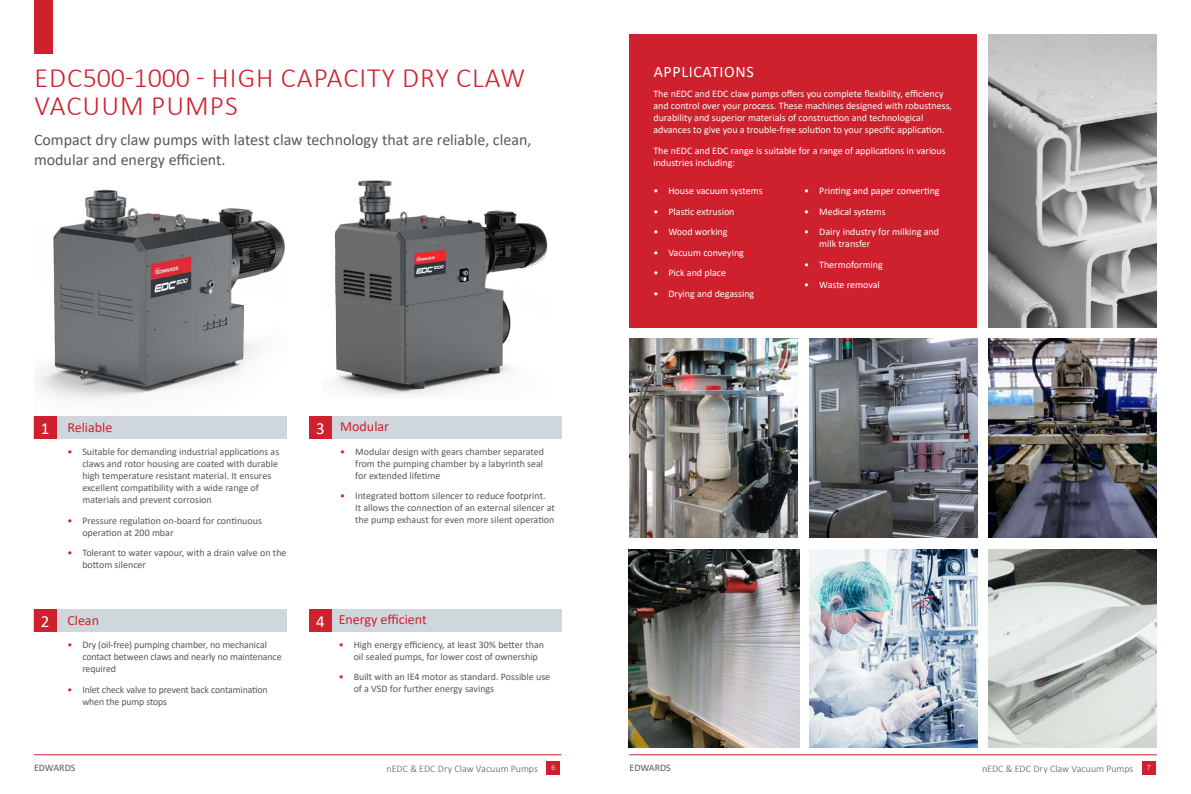
<style>
.page{position:relative;width:1191px;height:794px;background:#fff}
.page>*{position:absolute;margin:0;border:0;box-sizing:border-box;transform-origin:0 0}
.t1{font:300 28px/28px "Calibri";letter-spacing:.035em;color:#cf202e}
.t2{font:17px "Calibri";color:#fff}
.t3{font:16px/19.2px "Calibri";color:#58595b}
.t4{font:16px "Calibri";letter-spacing:.04em;color:#fff}
.t5{font:14px "Calibri";color:#cf202e}
.t6{font:10px/12px "Calibri";color:#58595b}
.t7{font:10px/12px "Calibri";color:#fff}
.t8{font:300 10px "Calibri";letter-spacing:-.005em;color:#58595b}
.t9{font:300 8px "Calibri";color:#fff}
.s1{color:#cf202e}
</style>
<div class="page">
<img style="left:37px;top:189px;width:248px;height:211px">
<img style="left:334px;top:180px;width:214px;height:216px">
<img style="left:629px;top:339px;width:168px;height:199px">
<img style="left:988px;top:34px;width:169px;height:293px">
<img style="left:988px;top:339px;width:169px;height:199px">
<img style="left:809px;top:339px;width:168px;height:199px">
<img style="left:809px;top:549px;width:168px;height:199px">
<img style="left:628px;top:549px;width:171px;height:199px">
<img style="left:988px;top:549px;width:169px;height:199px">
<div style="left:629px;top:34px;width:348px;height:293px;background:#cf202e"></div>
<div style="left:34px;top:0;width:19px;height:54px;background:#cf202e"></div>
<div style="left:309px;top:416px;width:252px;height:23px;background:#cfd7dc"></div>
<div style="left:309px;top:416px;width:23px;height:23px;background:#cf202e"></div>
<div style="left:309px;top:609px;width:252px;height:23px;background:#cfd7dc"></div>
<div style="left:309px;top:609px;width:23px;height:23px;background:#cf202e"></div>
<div style="left:34px;top:416px;width:253px;height:23px;background:#cfd7dc"></div>
<div style="left:34px;top:416px;width:23px;height:23px;background:#cf202e"></div>
<div style="left:34px;top:609px;width:253px;height:23px;background:#cfd7dc"></div>
<div style="left:34px;top:609px;width:23px;height:23px;background:#cf202e"></div>
<hr style="left:34px;top:754px;width:527px;height:1px;background:#cf202e">
<hr style="left:629px;top:754px;width:528px;height:1px;background:#cf202e">
<div style="left:546px;top:761px;width:14px;height:14px;background:#cf202e"></div>
<div style="left:1142px;top:761px;width:13px;height:14px;background:#cf202e"></div>
<h1 class="t1" style="left:35px;top:63px;width:492px">EDC500-1000 - HIGH CAPACITY DRY CLAW<br>VACUUM PUMPS</h1>
<h3 class="t3" style="left:34px;top:130px;width:499px">Compact dry claw pumps with latest claw technology that are reliable, clean, modular and energy efficient.</h3>
<h2 class="t2" style="left:41px;top:416px;width:10px">1</h2>
<h2 class="t2" style="left:41px;top:609px;width:10px">2</h2>
<h3 class="t5" style="left:67px;top:418px;width:46px">Reliable</h3>
<p class="t6" style="left:82px;top:446px;width:198px;text-indent:-15px"><span class="s1">•</span> Suitable for demanding industrial applications as claws and rotor housing are coated with durable high temperature resistant material. It ensures excellent compatibility with a wide range of materials and prevent corrosion</p>
<p class="t6" style="left:82px;top:514px;width:181px;text-indent:-15px"><span class="s1">•</span> Pressure regulation on-board for continuous operation at 200 mbar</p>
<p class="t6" style="left:82px;top:547px;width:206px;text-indent:-15px"><span class="s1">•</span> Tolerant to water vapour, with a drain valve on the bottom silencer</p>
<h3 class="t5" style="left:67px;top:610px;width:33px">Clean</h3>
<p class="t6" style="left:82px;top:638px;width:201px;text-indent:-15px"><span class="s1">•</span> Dry (oil-free) pumping chamber, no mechanical contact between claws and nearly no maintenance required</p>
<p class="t6" style="left:82px;top:683px;width:187px;text-indent:-15px"><span class="s1">•</span> Inlet check valve to prevent back contamination when the pump stops</p>
<h2 class="t2" style="left:316px;top:416px;width:10px">3</h2>
<h3 class="t5" style="left:340px;top:417px;width:50px">Modular</h3>
<p class="t6" style="left:355px;top:445px;width:190px;text-align:justify;text-indent:-15px"><span class="s1">•</span> Modular design with gears chamber separated from the pumping chamber by a labyrinth seal for extended lifetime</p>
<p class="t6" style="left:355px;top:490px;width:201px;text-indent:-15px"><span class="s1">•</span> Integrated bottom silencer to reduce footprint.<br>It allows the connection of an external silencer at the pump exhaust for even more silent operation</p>
<h2 class="t2" style="left:316px;top:609px;width:10px">4</h2>
<h3 class="t5" style="left:339px;top:610px;width:90px">Energy efficient</h3>
<p class="t6" style="left:354px;top:638px;width:192px;text-indent:-15px"><span class="s1">•</span> High energy efficiency, at least 30% better than oil sealed pumps, for lower cost of ownership</p>
<p class="t6" style="left:354px;top:671px;width:198px;text-indent:-15px"><span class="s1">•</span> Built with an IE4 motor as standard. Possible use of a VSD for further energy savings</p>
<h3 class="t4" style="left:653px;top:60px;width:102px">APPLICATIONS</h3>
<p class="t7" style="left:653px;top:88px;width:300px">The nEDC and EDC claw pumps offers you complete flexibility, efficiency and control over your process. These machines designed with robustness, durability and superior materials of construction and technological advances to give you a trouble-free solution to your specific application.</p>
<p class="t7" style="left:653px;top:144px;width:294px">The nEDC and EDC range is suitable for a range of applications in various industries including:</p>
<p class="t7" style="left:653px;top:185px;width:111px">• House vacuum systems</p>
<p class="t7" style="left:653px;top:205px;width:83px">• Plastic extrusion</p>
<p class="t7" style="left:653px;top:226px;width:76px">• Wood working</p>
<p class="t7" style="left:653px;top:246px;width:92px">• Vacuum conveying</p>
<p class="t7" style="left:653px;top:267px;width:74px">• Pick and place</p>
<p class="t7" style="left:653px;top:287px;width:102px">• Drying and degassing</p>
<p class="t7" style="left:804px;top:184px;width:137px">• Printing and paper converting</p>
<p class="t7" style="left:804px;top:205px;width:83px">• Medical systems</p>
<p class="t7" style="left:819px;top:225px;width:121px;text-indent:-15px">• Dairy industry for milking and milk transfer</p>
<p class="t7" style="left:804px;top:258px;width:80px">• Thermoforming</p>
<p class="t7" style="left:804px;top:278px;width:77px">• Waste removal</p>
<p class="t6" style="left:34px;top:761px;width:43px">EDWARDS</p>
<p class="t8" style="left:386px;top:762px;width:153px">nEDC &amp; EDC Dry Claw Vacuum Pumps</p>
<p class="t9" style="left:551px;top:762px;width:6px">6</p>
<p class="t6" style="left:629px;top:761px;width:43px">EDWARDS</p>
<p class="t8" style="left:982px;top:762px;width:153px">nEDC &amp; EDC Dry Claw Vacuum Pumps</p>
<p class="t9" style="left:1147px;top:762px;width:6px">7</p>
</div>
